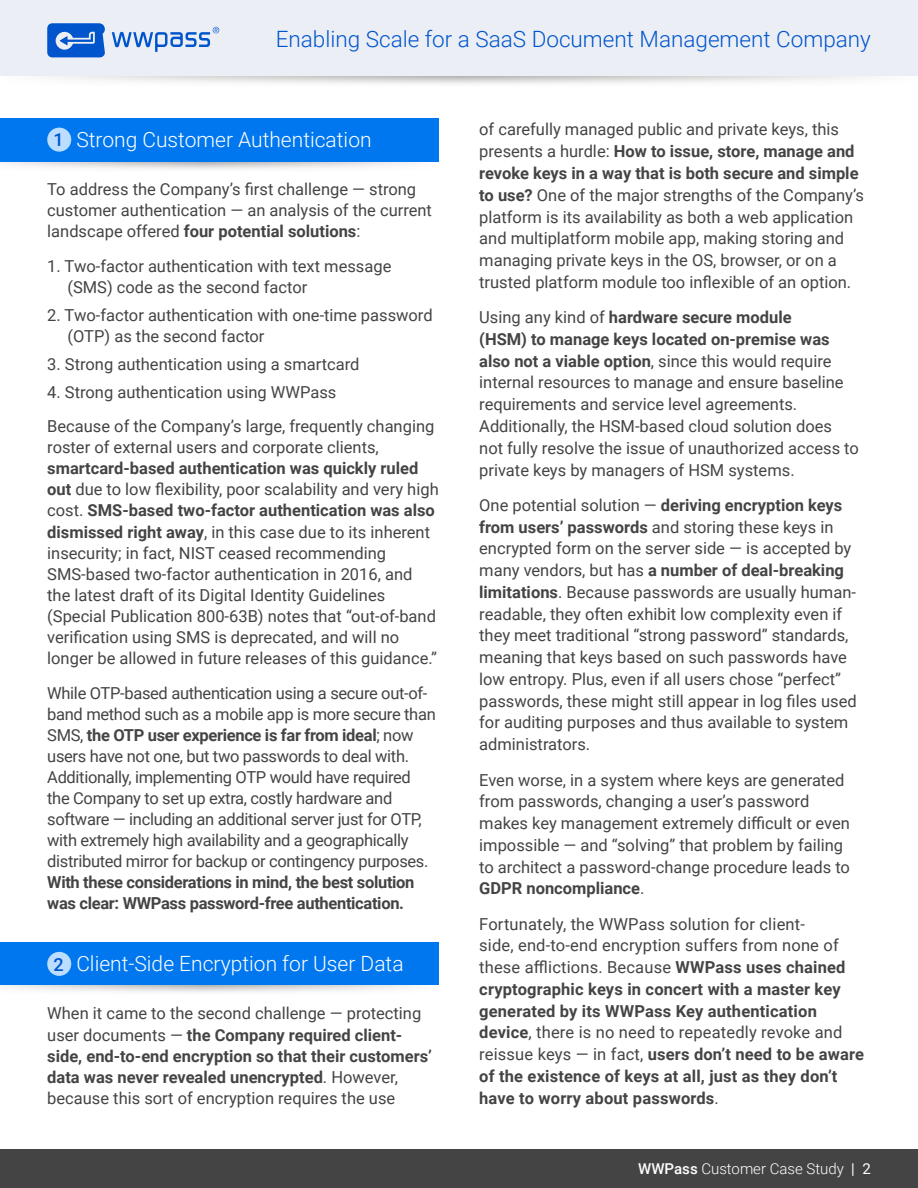
<style>
.page{position:relative;width:918px;height:1188px;background:#fff}
.page>*{position:absolute;margin:0;border:0;box-sizing:border-box;transform-origin:0 0}
.t1{font:300 22.5px "Roboto";color:#05c}
.Breakout_Header{font:300 21px "Roboto";color:#fff}
.Header_3_Single_Colu{font:300 21px "Roboto";color:#fff}
.t2{font:500 18px "Roboto";color:#05c}
.Body_Numbered_List{font:16.5px/21.8px "Roboto";color:#444}
.Body_Numbered_List-2{font:16.5px/21.1px "Roboto";letter-spacing:-.02em;color:#444}
.t3{font:700 16.5px/21.8px "Roboto";letter-spacing:.01em;color:#444}
.t4{font:300 15px "Roboto";color:#fff}
.s1{font-weight:700}
.s2{font-weight:400}
.s3{font-weight:500}
</style>
<div class="page">
<div style="left:0;top:1149px;width:918px;height:39px;background:#444"></div>
<div style="left:0;top:0;width:918px;height:77px;background:#ebeef5"></div>
<svg style="left:47px;top:23px;width:58px;height:34px;background:#2b71d3"></svg>
<svg style="left:112px;top:27px;width:107px;height:25px"></svg>
<div style="left:0;top:942px;width:439px;height:43px;background:#07e"></div>
<div style="left:0;top:119px;width:439px;height:43px;background:#07e"></div>
<div style="left:47px;top:128px;width:24px;height:24px;background:#bdf;border-radius:50%"></div>
<div style="left:47px;top:952px;width:24px;height:24px;background:#bdf;border-radius:50%"></div>
<h1 class="t1" style="left:276px;top:23px;width:597px">Enabling Scale for a SaaS Document Management Company</h1>
<p class="t2" style="left:53px;top:127px;width:12px">1</p>
<p class="Header_3_Single_Colu" style="left:76px;top:125px;width:297px">Strong Customer Authentication</p>
<p class="Body_Numbered_List" style="left:47px;top:178px;width:386px;line-height:21.1px">To address the Company’s first challenge — strong customer authentication — an analysis of the current landscape offered <span class="s1">four potential solutions</span>:</p>
<p class="Body_Numbered_List" style="left:68px;top:255px;width:325px;line-height:21.1px;text-indent:-20px">1. Two-factor authentication with text message (SMS) code as the second factor</p>
<p class="Body_Numbered_List" style="left:68px;top:304px;width:367px;line-height:21.1px;text-indent:-20px">2. Two-factor authentication with one-time password (OTP) as the second factor</p>
<p class="Body_Numbered_List" style="left:47px;top:352px;width:314px">3. Strong authentication using a smartcard</p>
<p class="Body_Numbered_List" style="left:47px;top:380px;width:291px">4. Strong authentication using WWPass</p>
<p class="Body_Numbered_List" style="left:47px;top:415px;width:393px;line-height:21.1px">Because of the Company’s large, frequently changing roster of external users and corporate clients, <span class="s1">smartcard-based authentication was quickly ruled out</span> due to low flexibility, poor scalability and very high cost. <span class="s1">SMS-based two-factor authentication was also dismissed right away</span>, in this case due to its inherent insecurity; in fact, NIST ceased recommending SMS-based two-factor authentication in 2016, and the latest draft of its Digital Identity Guidelines (Special Publication 800-63B) notes that “out-of-band verification using SMS is deprecated, and will no longer be allowed in future releases of this guidance.”</p>
<p class="Body_Numbered_List-2" style="left:47px;top:682px;width:390px">While OTP-based authentication using a secure out-of&shy;band method such as a mobile app is more secure than SMS, <span class="s1">the OTP user experience is far from ideal</span>; now users have not one, but two passwords to deal with.<br>Additionally, implementing OTP would have required the Company to set up extra, costly hardware and software — including an additional server just for OTP, with extremely high availability and a geographically distributed mirror for backup or contingency purposes.<br><span class="s1">With these considerations in mind, the best solution was clear: WWPass password-free authentication.</span></p>
<p class="t2" style="left:53px;top:952px;width:12px">2</p>
<p class="Breakout_Header" style="left:76px;top:949px;width:329px">Client-Side Encryption for User Data</p>
<p class="Body_Numbered_List" style="left:47px;top:1002px;width:386px;line-height:21.1px">When it came to the second challenge — protecting user documents — <span class="s1">the Company required client&shy;side, end-to-end encryption so that their customers’ data was never revealed unencrypted</span>. However, because this sort of encryption requires the use</p>
<p class="Body_Numbered_List" style="left:479px;top:118px;width:386px">of carefully managed public and private keys, this presents a hurdle: <span class="s1">How to issue, store, manage and revoke keys in a way that is both secure and simple to use?</span> One of the major strengths of the Company’s platform is its availability as both a web application and multiplatform mobile app, making storing and managing private keys in the OS, browser, or on a trusted platform module too inflexible of an option.</p>
<p class="Body_Numbered_List" style="left:479px;top:306px;width:381px">Using any kind of <span class="s1">hardware secure module<br>(HSM) to manage keys located on-premise was also not a viable option</span>, since this would require internal resources to manage and ensure baseline requirements and service level agreements.<br>Additionally, the HSM-based cloud solution does not fully resolve the issue of unauthorized access to private keys by managers of HSM systems.</p>
<p class="Body_Numbered_List" style="left:479px;top:493px;width:379px">One potential solution — <span class="s1">deriving encryption keys from users’ passwords</span> and storing these keys in encrypted form on the server side — is accepted by many vendors, but has <span class="s1">a number of deal-breaking limitations</span>. Because passwords are usually human&shy;readable, they often exhibit low complexity even if they meet traditional “strong password” standards, meaning that keys based on such passwords have low entropy. Plus, even if all users chose “perfect” passwords, these might still appear in log files used for auditing purposes and thus available to system administrators.</p>
<p class="Body_Numbered_List" style="left:479px;top:768px;width:372px">Even worse, in a system where keys are generated from passwords, changing a user’s password makes key management extremely difficult or even impossible — and “solving” that problem by failing to architect a password-change procedure leads to <span class="s1">GDPR noncompliance</span>.</p>
<p class="t3" style="left:479px;top:912px;width:386px"><span class="s2">Fortunately, the WWPass solution for client-<br>side, end-to-end encryption suffers from none of these afflictions. Because</span> WWPass uses chained cryptographic keys in concert with a master key generated by its WWPass Key authentication device<span class="s2">, there is no need to repeatedly revoke and reissue keys — in fact,</span> users don’t need to be aware of the existence of keys at all, just as they don’t have to worry about passwords<span class="s2">.</span></p>
<p class="t4" style="left:638px;top:1158px;width:234px"><span class="s3">WWPass</span> Customer Case Study <span class="s2">| 2</span></p>
</div>
